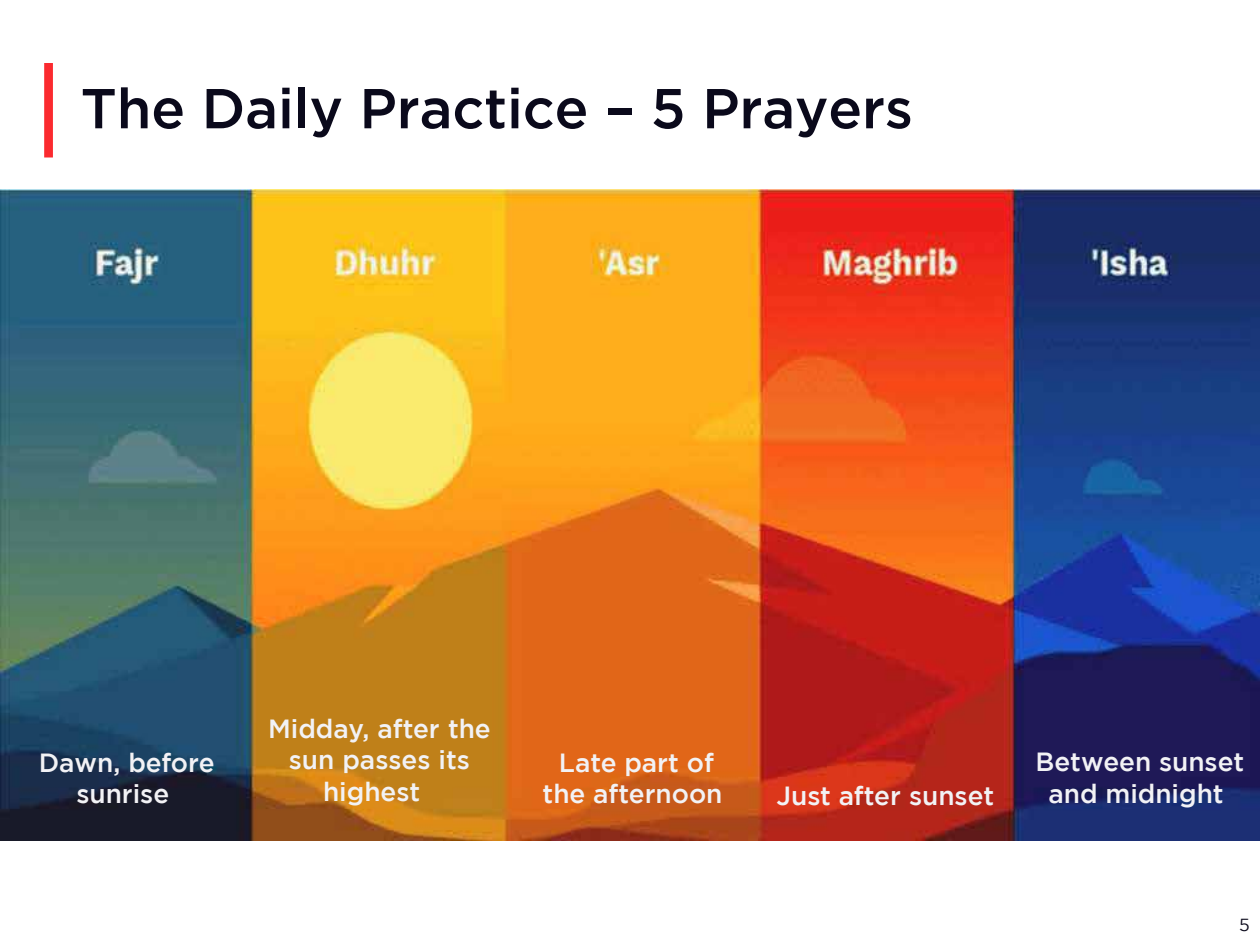
<style>
.page{position:relative;width:1260px;height:945px;background:#fff}
.page>*{position:absolute;margin:0;border:0;box-sizing:border-box;transform-origin:0 0}
.t1{font:500 56.18px "Gotham";letter-spacing:-.005em;color:#0a091b}
.t2{font:500 26.25px/31.5px "Gotham";color:#f2f2f5;text-align:center}
.t3{font:17.5px "Gotham";color:#0a091b}
</style>
<div class="page">
<div style="left:44px;top:63px;width:9px;height:95px;background:#fb2a2f"></div>
<img style="left:0;top:189px;width:1260px;height:651px">
<h1 class="t1" style="left:81px;top:77px;width:834px">The Daily Practice – 5 Prayers</h1>
<p class="t2" style="left:39px;top:746px;width:177px">Dawn, before sunrise</p>
<p class="t2" style="left:268px;top:712px;width:224px">Midday, after the sun passes its highest</p>
<p class="t2" style="left:543px;top:746px;width:181px">Late part of the afternoon</p>
<p class="t2" style="left:776px;top:779px;width:219px">Just after sunset</p>
<p class="t2" style="left:1036px;top:746px;width:210px">Between sunset and midnight</p>
<p class="t3" style="left:1239px;top:915px;width:12px">5</p>
</div>
